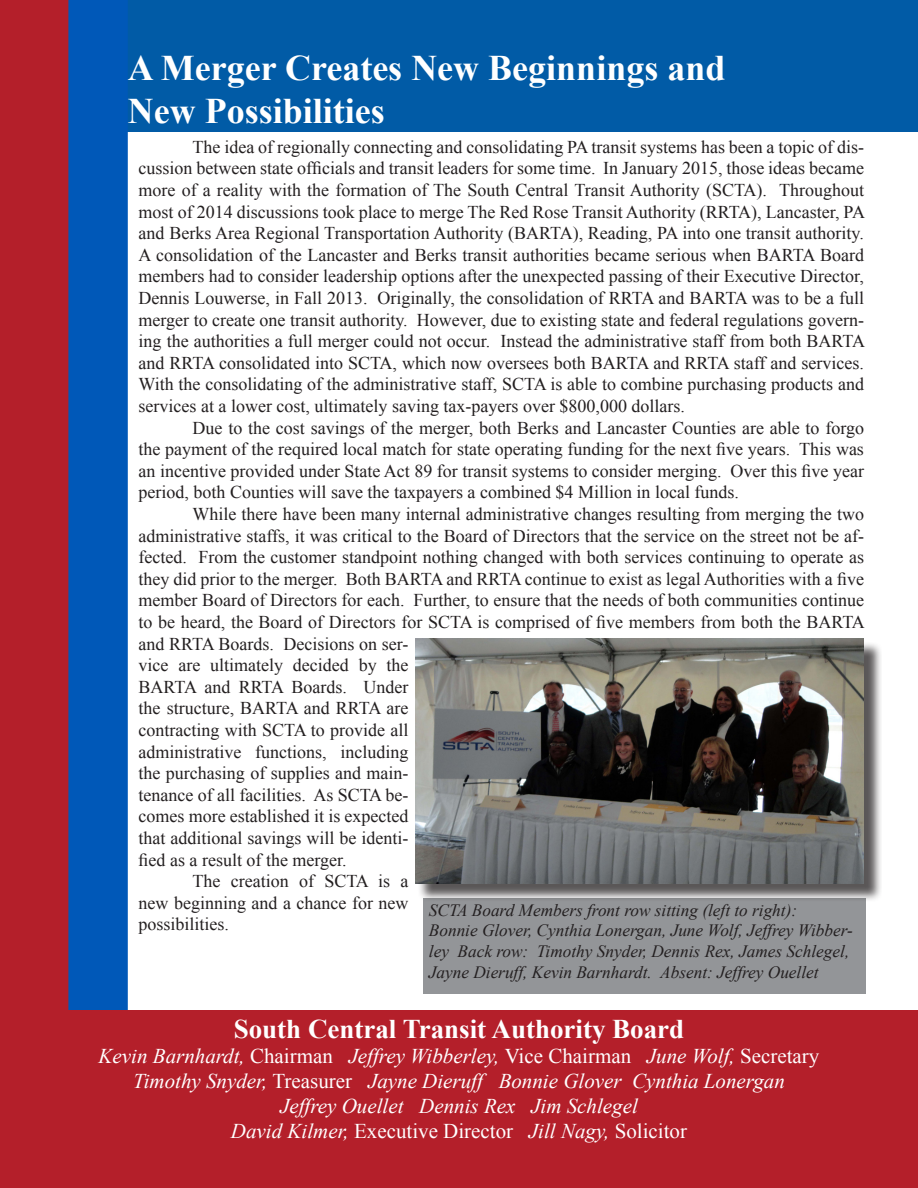
<style>
.page{position:relative;width:918px;height:1188px;background:#fff}
.page>*{position:absolute;margin:0;border:0;box-sizing:border-box;transform-origin:0 0}
.t1{font:700 36px "Times New Roman";color:#fff}
.t2{font:700 27px "Times New Roman";color:#fff}
.t3{font:italic 21px "Times New Roman";color:#fff}
.t4{font:21px "Times New Roman";color:#fff}
.t5{font:18px/21.6px "Times New Roman";color:#231f20;text-align:justify}
.t6{font:italic 17.25px/20.7px "Times New Roman";color:#231f20}
.s1{font-style:normal}
.s2{font-style:italic}
</style>
<div class="page">
<div style="left:423px;top:899px;width:442px;height:95px;background:#939598"></div>
<div style="left:128px;top:0;width:790px;height:132px;background:#015ba6"></div>
<div style="left:418px;top:641px;width:464px;height:261px;background:#231f20;opacity:.75"></div>
<img style="left:415px;top:639px;width:449px;height:244px">
<div style="left:58px;top:1px;width:69px;height:1183px;background:#0058b8"></div>
<div style="left:58px;top:0;width:70px;height:1184px;border:2px solid #0058b8"></div>
<div style="left:0;top:0;width:68px;height:1011px;background:#b41f2a"></div>
<div style="left:0;top:1011px;width:918px;height:177px;background:#b41f2a"></div>
<p class="t1" style="left:128px;top:43px;width:599px">A Merger Creates New Beginnings and</p>
<p class="t1" style="left:128px;top:86px;width:259px">New Possibilities</p>
<p class="t5" style="left:139px;top:136px;width:728px;text-indent:54px">The idea of regionally connecting and consolidating PA transit systems has been a topic of dis&shy;cussion between state officials and transit leaders for some time. In January 2015, those ideas became more of a reality with the formation of The South Central Transit Authority (SCTA). Throughout most of 2014 discussions took place to merge The Red Rose Transit Authority (RRTA), Lancaster, PA and Berks Area Regional Transportation Authority (BARTA), Reading, PA into one transit authority.<br>A consolidation of the Lancaster and Berks transit authorities became serious when BARTA Board members had to consider leadership options after the unexpected passing of their Executive Director, Dennis Louwerse, in Fall 2013. Originally, the consolidation of RRTA and BARTA was to be a full merger to create one transit authority. However, due to existing state and federal regulations govern&shy;ing the authorities a full merger could not occur. Instead the administrative staff from both BARTA and RRTA consolidated into SCTA, which now oversees both BARTA and RRTA staff and services.<br>With the consolidating of the administrative staff, SCTA is able to combine purchasing products and services at a lower cost, ultimately saving tax-payers over $800,000 dollars.</p>
<p class="t5" style="left:139px;top:416px;width:727px;text-indent:54px">Due to the cost savings of the merger, both Berks and Lancaster Counties are able to forgo the payment of the required local match for state operating funding for the next five years. This was an incentive provided under State Act 89 for transit systems to consider merging. Over this five year period, both Counties will save the taxpayers a combined $4 Million in local funds.</p>
<p class="t5" style="left:139px;top:503px;width:728px;text-align:left;text-indent:54px">While there have been many internal administrative changes resulting from merging the two administrative staffs, it was critical to the Board of Directors that the service on the street not be af&shy;fected. From the customer standpoint nothing changed with both services continuing to operate as they did prior to the merger. Both BARTA and RRTA continue to exist as legal Authorities with a five member Board of Directors for each. Further, to ensure that the needs of both communities continue to be heard, the Board of Directors for SCTA is comprised of five members from both the BARTA and RRTA Boards. Decisions on ser-<br>vice are ultimately decided by the<br>BARTA and RRTA Boards. Under<br>the structure, BARTA and RRTA are<br>contracting with SCTA to provide all<br>administrative functions, including<br>the purchasing of supplies and main-<br>tenance of all facilities. As SCTA be-<br>comes more established it is expected<br>that additional savings will be identi-<br>fied as a result of the merger.</p>
<p class="t5" style="left:139px;top:870px;width:271px;text-indent:54px">The creation of SCTA is a new beginning and a chance for new possibilities.</p>
<p class="t6" style="left:429px;top:899px;width:370px">SCTA Board Members front row sitting (left to right):</p>
<p class="t6" style="left:429px;top:920px;width:426px">Bonnie Glover, Cynthia Lonergan, June Wolf, Jeffrey Wibber&shy;ley Back row: Timothy Snyder, Dennis Rex, James Schlegel,<br>Jayne Dieruff, Kevin Barnhardt. Absent: Jeffrey Ouellet</p>
<p class="t2" style="left:234px;top:1010px;width:452px">South Central Transit Authority Board</p>
<p class="t3" style="left:99px;top:1041px;width:722px">Kevin Barnhardt, <span class="s1">Chairman</span> Jeffrey Wibberley, <span class="s1">Vice Chairman</span> June Wolf, <span class="s1">Secretary</span></p>
<p class="t3" style="left:133px;top:1067px;width:653px">Timothy Snyder, <span class="s1">Treasurer</span> Jayne Dieruff Bonnie Glover Cynthia Lonergan</p>
<p class="t3" style="left:280px;top:1092px;width:359px">Jeffrey Ouellet Dennis Rex Jim Schlegel</p>
<p class="t4" style="left:231px;top:1117px;width:458px"><span class="s2">David Kilmer,</span> Executive Director <span class="s2">Jill Nagy,</span> Solicitor</p>
</div>
